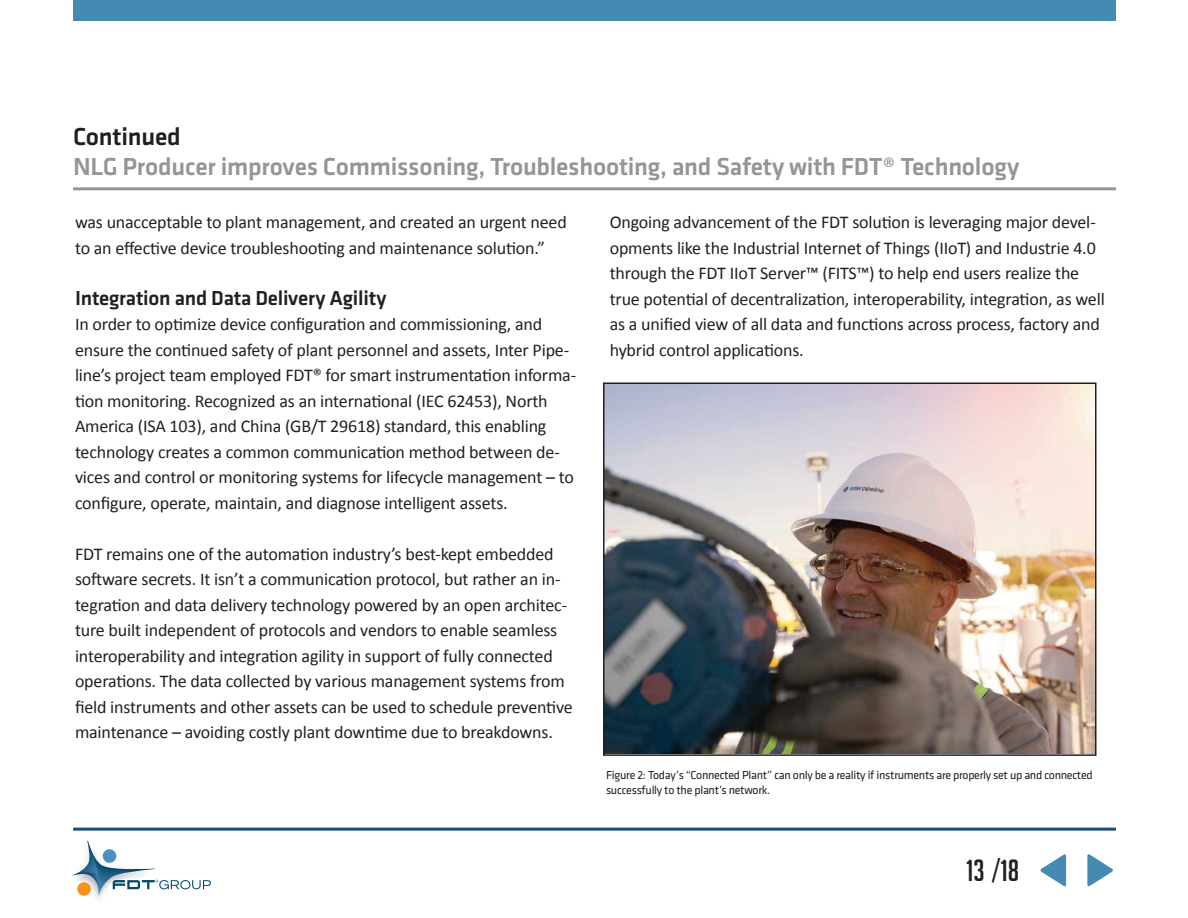
<style>
.page{position:relative;width:1188px;height:918px;background:#fff}
.page>*{position:absolute;margin:0;border:0;box-sizing:border-box;transform-origin:0 0}
.t1{font:30px "Big Noodle Titling";color:#231f20}
.feature_jumphead{font:500 25.5px "Klavika";letter-spacing:-.01em;color:#939598}
.t2{font:500 25.5px "Klavika";letter-spacing:-.01em;color:#231f20}
.subhead{font:500 21px "Klavika";letter-spacing:-.01em;color:#231f20}
.body{font:18px/25.5px "Calibri";letter-spacing:-.01em;color:#231f20}
.t3{font:12px/15px "Klavika";letter-spacing:-.025em;color:#231f20}
.s1{font-family:"Calibri";font-weight:400}
</style>
<div class="page">
<div style="left:73px;top:0;width:1043px;height:21px;background:#448bb4"></div>
<hr style="left:73px;top:828px;width:1043px;height:3px;background:#154e76">
<svg style="left:73px;top:841px;width:138px;height:54px"></svg>
<hr style="left:73px;top:187px;width:1043px;height:3px;background:#939598">
<svg style="left:1040px;top:854px;width:27px;height:33px"></svg>
<svg style="left:1087px;top:854px;width:26px;height:33px"></svg>
<img style="left:606px;top:385px;width:487px;height:368px">
<div style="left:603px;top:382px;width:493px;height:374px;border:2px solid #231f20"></div>
<p class="t2" style="left:73px;top:122px;width:109px">Continued</p>
<p class="feature_jumphead" style="left:73px;top:153px;width:948px">NLG Producer improves Commissoning, Troubleshooting, and Safety with FDT<span class="s1">®</span> Technology</p>
<p class="body" style="left:75px;top:209px;width:493px">was unacceptable to plant management, and created an urgent need to an effective device troubleshooting and maintenance solution.”</p>
<p class="subhead" style="left:75px;top:286px;width:313px">Integration and Data Delivery Agility</p>
<p class="body" style="left:75px;top:311px;width:503px">In order to optimize device configuration and commissioning, and ensure the continued safety of plant personnel and assets, Inter Pipe&shy;line’s project team employed FDT® for smart instrumentation informa&shy;tion monitoring. Recognized as an international (IEC 62453), North America (ISA 103), and China (GB/T 29618) standard, this enabling technology creates a common communication method between de&shy;vices and control or monitoring systems for lifecycle management – to configure, operate, maintain, and diagnose intelligent assets.</p>
<p class="body" style="left:75px;top:541px;width:499px">FDT remains one of the automation industry’s best-kept embedded software secrets. It isn’t a communication protocol, but rather an in&shy;tegration and data delivery technology powered by an open architec&shy;ture built independent of protocols and vendors to enable seamless interoperability and integration agility in support of fully connected operations. The data collected by various management systems from field instruments and other assets can be used to schedule preventive maintenance – avoiding costly plant downtime due to breakdowns.</p>
<p class="body" style="left:610px;top:209px;width:497px">Ongoing advancement of the FDT solution is leveraging major devel&shy;opments like the Industrial Internet of Things (IIoT) and Industrie 4.0 through the FDT IIoT Server™ (FITS™) to help end users realize the true potential of decentralization, interoperability, integration, as well as a unified view of all data and functions across process, factory and hybrid control applications.</p>
<p class="t3" style="left:606px;top:767px;width:488px">Figure 2: Today’s “Connected Plant” can only be a reality if instruments are properly set up and connected successfully to the plant’s network.</p>
<h1 class="t1" style="left:966px;top:854px;width:55px">13 /18</h1>
</div>
